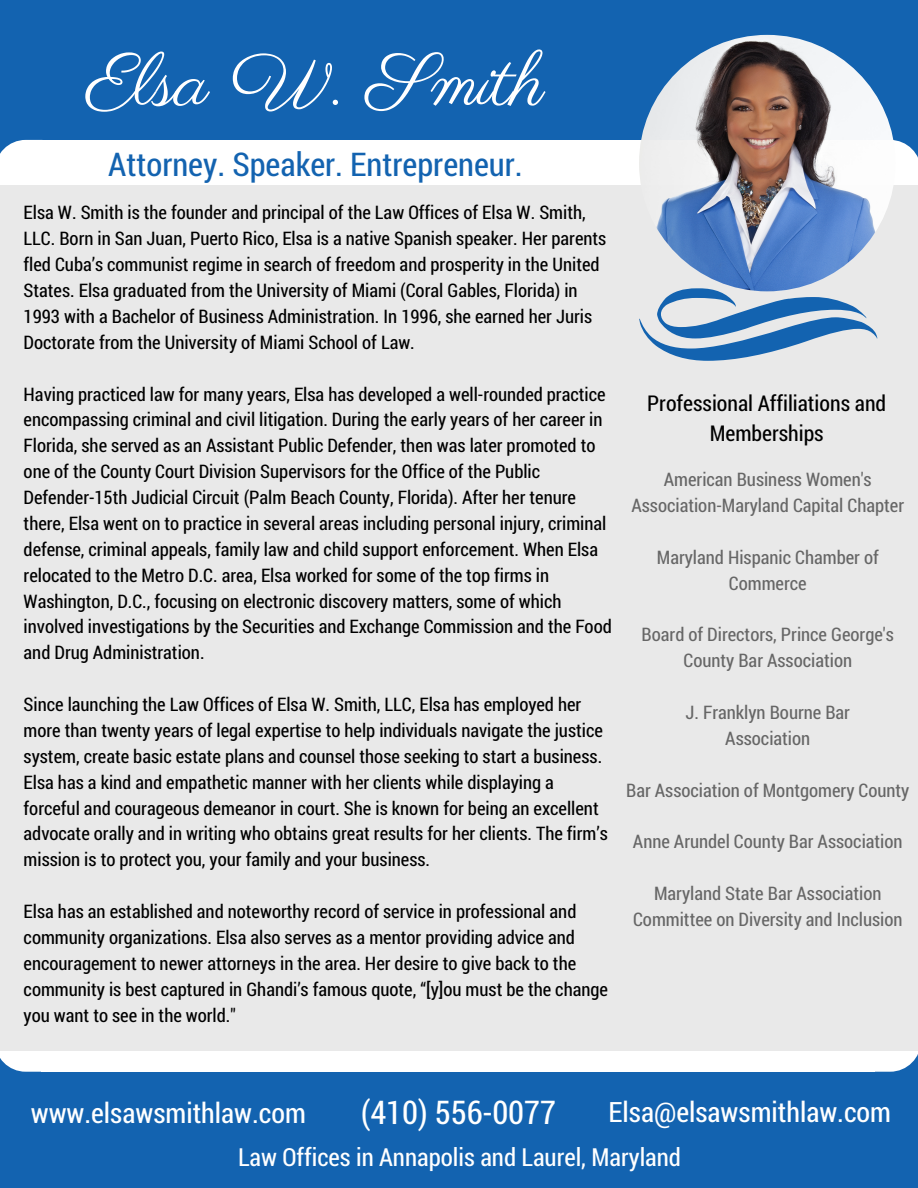
<style>
.page{position:relative;width:918px;height:1188px;background:#1363b0}
.page>*{position:absolute;margin:0;border:0;box-sizing:border-box;transform-origin:0 0}
.t1{font:74.7px "Parisienne";color:#fff}
.t2{font:32.7px "Roboto Condensed";color:#1363b0}
.t3{font:32.7px "Roboto Condensed";color:#fff}
.t4{font:28.05px "Roboto Condensed";color:#fff}
.t5{font:24.9px "Roboto Condensed";color:#fff}
.t6{font:21.75px/30.3px "Roboto Condensed";color:#000;text-align:center}
.t7{font:18.75px/25.8px "Roboto Condensed";color:#000}
.t8{font:18.75px/25.8px "Roboto Condensed";color:#666;text-align:center}
</style>
<div class="page">
<svg style="left:893px;top:140px;width:25px;height:46px"></svg>
<div style="left:41px;top:140px;width:834px;height:51px;background:#fff"></div>
<svg style="left:0;top:140px;width:43px;height:46px;background:#f2f6fa"></svg>
<div style="left:41px;top:1027px;width:834px;height:45px;background:#fff"></div>
<svg style="left:0;top:1051px;width:41px;height:21px"></svg>
<svg style="left:875px;top:1051px;width:43px;height:21px"></svg>
<div style="left:0;top:186px;width:918px;height:865px;background:#e9e9e9"></div>
<img style="left:639px;top:35px;width:256px;height:256px;border-radius:50%">
<svg style="left:639px;top:288px;width:238px;height:73px"></svg>
<h1 class="t1" style="left:86px;top:36px;width:460px">Elsa W. Smith</h1>
<h2 class="t2" style="left:108px;top:141px;width:416px">Attorney. Speaker. Entrepreneur.</h2>
<p class="t7" style="left:24px;top:199px;width:584px">Elsa W. Smith is the founder and principal of the Law Offices of Elsa W. Smith, LLC. Born in San Juan, Puerto Rico, Elsa is a native Spanish speaker. Her parents fled Cuba’s communist regime in search of freedom and prosperity in the United States. Elsa graduated from the University of Miami (Coral Gables, Florida) in 1993 with a Bachelor of Business Administration. In 1996, she earned her Juris Doctorate from the University of Miami School of Law.</p>
<p class="t7" style="left:24px;top:380px;width:590px">Having practiced law for many years, Elsa has developed a well-rounded practice encompassing criminal and civil litigation. During the early years of her career in Florida, she served as an Assistant Public Defender, then was later promoted to one of the County Court Division Supervisors for the Office of the Public Defender-15th Judicial Circuit (Palm Beach County, Florida). After her tenure there, Elsa went on to practice in several areas including personal injury, criminal defense, criminal appeals, family law and child support enforcement. When Elsa relocated to the Metro D.C. area, Elsa worked for some of the top firms in Washington, D.C., focusing on electronic discovery matters, some of which involved investigations by the Securities and Exchange Commission and the Food and Drug Administration.</p>
<p class="t7" style="left:24px;top:691px;width:586px">Since launching the Law Offices of Elsa W. Smith, LLC, Elsa has employed her more than twenty years of legal expertise to help individuals navigate the justice system, create basic estate plans and counsel those seeking to start a business.<br>Elsa has a kind and empathetic manner with her clients while displaying a forceful and courageous demeanor in court. She is known for being an excellent advocate orally and in writing who obtains great results for her clients. The firm’s mission is to protect you, your family and your business.</p>
<p class="t7" style="left:24px;top:898px;width:586px">Elsa has an established and noteworthy record of service in professional and community organizations. Elsa also serves as a mentor providing advice and encouragement to newer attorneys in the area. Her desire to give back to the community is best captured in Ghandi’s famous quote, “[y]ou must be the change you want to see in the world."</p>
<p class="t6" style="left:647px;top:387px;width:240px">Professional Affiliations and<br>Memberships</p>
<p class="t8" style="left:631px;top:466px;width:274px">American Business Women's<br>Association-Maryland Capital Chapter</p>
<p class="t8" style="left:657px;top:543px;width:223px">Maryland Hispanic Chamber of<br>Commerce</p>
<p class="t8" style="left:642px;top:621px;width:254px">Board of Directors, Prince George's<br>County Bar Association</p>
<p class="t8" style="left:686px;top:699px;width:166px">J. Franklyn Bourne Bar<br>Association</p>
<p class="t8" style="left:626px;top:776px;width:285px">Bar Association of Montgomery County</p>
<p class="t8" style="left:633px;top:828px;width:271px">Anne Arundel County Bar Association</p>
<p class="t8" style="left:633px;top:880px;width:271px">Maryland State Bar Association<br>Committee on Diversity and Inclusion</p>
<h3 class="t4" style="left:31px;top:1093px;width:277px">www.elsawsmithlaw.com</h3>
<h2 class="t3" style="left:361px;top:1090px;width:197px">(410) 556-0077</h2>
<h3 class="t4" style="left:609px;top:1092px;width:284px">Elsa@elsawsmithlaw.com</h3>
<h3 class="t5" style="left:238px;top:1139px;width:444px">Law Offices in Annapolis and Laurel, Maryland</h3>
</div>
